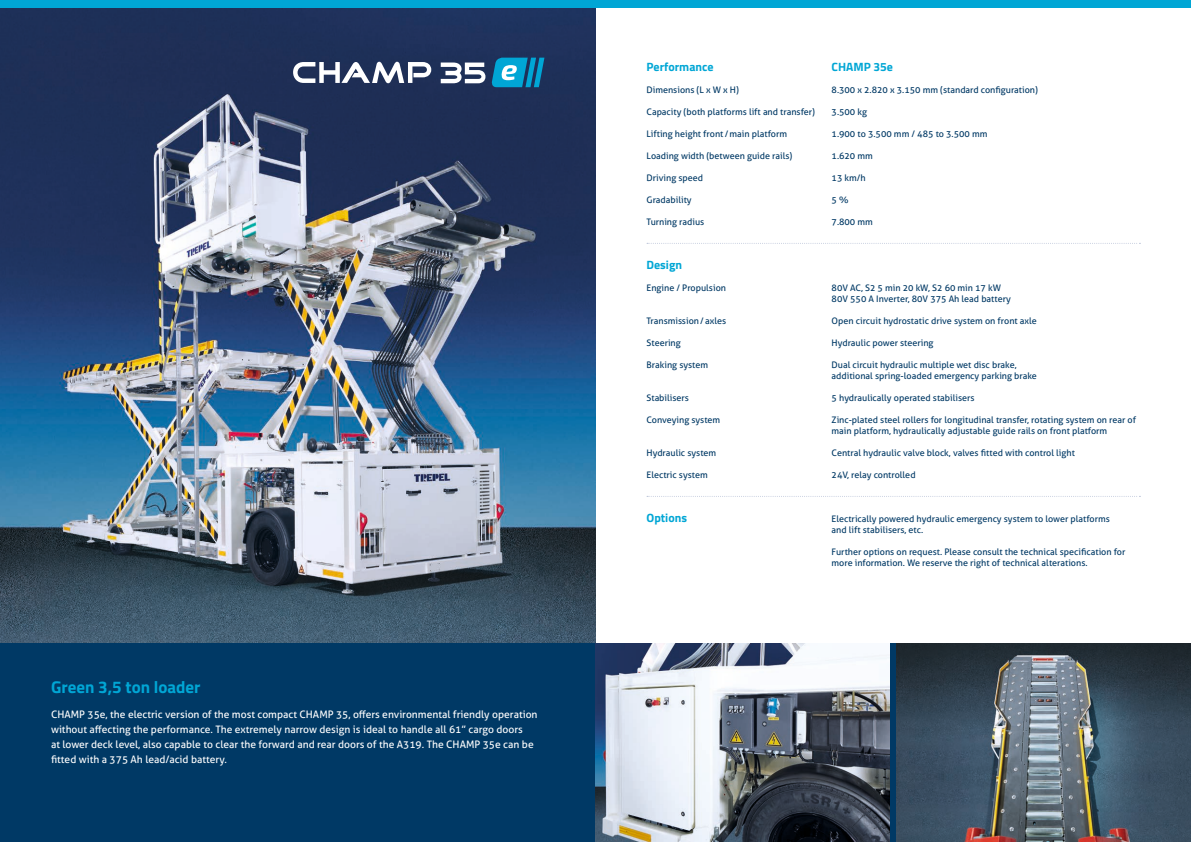
<style>
.page{position:relative;width:1191px;height:842px;background:#fff}
.page>*{position:absolute;margin:0;border:0;box-sizing:border-box;transform-origin:0 0}
.t1{font:700 17px "Titillium";color:#00a6d5}
.t2{font:700 12px "Titillium";color:#00a6d5}
.t3{font:10.3px/15px "Aller";color:#fff}
.t4{font:9px/11px "Aller";color:#003965}
</style>
<div class="page">
<img style="left:0;top:7px;width:595px;height:636px">
<div style="left:0;top:643px;width:595px;height:199px;background:#003965"></div>
<svg style="left:647px;top:243px;width:493px;height:1px"></svg>
<svg style="left:647px;top:496px;width:493px;height:1px"></svg>
<img style="left:595px;top:643px;width:596px;height:199px">
<div style="left:890px;top:643px;width:6px;height:199px;background:#003965"></div>
<div style="left:0;top:0;width:595px;height:7px;background:#00a6d5"></div>
<div style="left:595px;top:0;width:596px;height:7px;background:#00a6d5"></div>
<svg style="left:293px;top:62px;width:138px;height:21px"></svg>
<svg style="left:441px;top:63px;width:44px;height:20px"></svg>
<svg style="left:491px;top:58px;width:53px;height:29px;background:#1e93bc"></svg>
<h1 class="t1" style="left:51px;top:674px;width:151px">Green 3,5 ton loader</h1>
<p class="t3" style="left:51px;top:707px;width:488px">CHAMP 35e, the electric version of the most compact CHAMP 35, offers environmental friendly operation without affecting the performance. The extremely narrow design is ideal to handle all 61” cargo doors<br>at lower deck level, also capable to clear the forward and rear doors of the A319. The CHAMP 35e can be fitted with a 375 Ah lead/acid battery.</p>
<h2 class="t2" style="left:646px;top:58px;width:68px">Performance</h2>
<h2 class="t2" style="left:831px;top:58px;width:63px">CHAMP 35e</h2>
<p class="t4" style="left:646px;top:85px;width:94px">Dimensions (L x W x H)</p>
<p class="t4" style="left:831px;top:85px;width:208px">8.300 x 2.820 x 3.150 mm (standard configuration)</p>
<p class="t4" style="left:646px;top:107px;width:170px">Capacity (both platforms lift and transfer)</p>
<p class="t4" style="left:831px;top:107px;width:37px">3.500 kg</p>
<p class="t4" style="left:646px;top:129px;width:142px">Lifting height front / main platform</p>
<p class="t4" style="left:831px;top:129px;width:157px">1.900 to 3.500 mm / 485 to 3.500 mm</p>
<p class="t4" style="left:646px;top:151px;width:147px">Loading width (between guide rails)</p>
<p class="t4" style="left:831px;top:151px;width:43px">1.620 mm</p>
<p class="t4" style="left:646px;top:173px;width:58px">Driving speed</p>
<p class="t4" style="left:831px;top:173px;width:36px">13 km/h</p>
<p class="t4" style="left:646px;top:195px;width:47px">Gradability</p>
<p class="t4" style="left:831px;top:195px;width:18px">5 %</p>
<p class="t4" style="left:646px;top:217px;width:59px">Turning radius</p>
<p class="t4" style="left:831px;top:217px;width:43px">7.800 mm</p>
<h2 class="t2" style="left:646px;top:256px;width:37px">Design</h2>
<p class="t4" style="left:646px;top:283px;width:81px">Engine / Propulsion</p>
<p class="t4" style="left:831px;top:283px;width:181px">80V AC, S2 5 min 20 kW, S2 60 min 17 kW<br>80V 550 A Inverter, 80V 375 Ah lead battery</p>
<p class="t4" style="left:646px;top:316px;width:81px">Transmission / axles</p>
<p class="t4" style="left:831px;top:316px;width:207px">Open circuit hydrostatic drive system on front axle</p>
<p class="t4" style="left:646px;top:338px;width:36px">Steering</p>
<p class="t4" style="left:831px;top:338px;width:103px">Hydraulic power steering</p>
<p class="t4" style="left:646px;top:360px;width:63px">Braking system</p>
<p class="t4" style="left:831px;top:360px;width:207px">Dual circuit hydraulic multiple wet disc brake, additional spring-loaded emergency parking brake</p>
<p class="t4" style="left:646px;top:393px;width:44px">Stabilisers</p>
<p class="t4" style="left:831px;top:393px;width:144px">5 hydraulically operated stabilisers</p>
<p class="t4" style="left:646px;top:415px;width:75px">Conveying system</p>
<p class="t4" style="left:831px;top:415px;width:306px">Zinc-plated steel rollers for longitudinal transfer, rotating system on rear of main platform, hydraulically adjustable guide rails on front platform</p>
<p class="t4" style="left:646px;top:448px;width:71px">Hydraulic system</p>
<p class="t4" style="left:831px;top:448px;width:245px">Central hydraulic valve block, valves fitted with control light</p>
<p class="t4" style="left:646px;top:470px;width:63px">Electric system</p>
<p class="t4" style="left:831px;top:470px;width:85px">24V, relay controlled</p>
<h2 class="t2" style="left:646px;top:509px;width:42px">Options</h2>
<p class="t4" style="left:831px;top:514px;width:280px">Electrically powered hydraulic emergency system to lower platforms and lift stabilisers, etc.</p>
<p class="t4" style="left:831px;top:547px;width:295px">Further options on request. Please consult the technical specification for more information. We reserve the right of technical alterations.</p>
</div>
